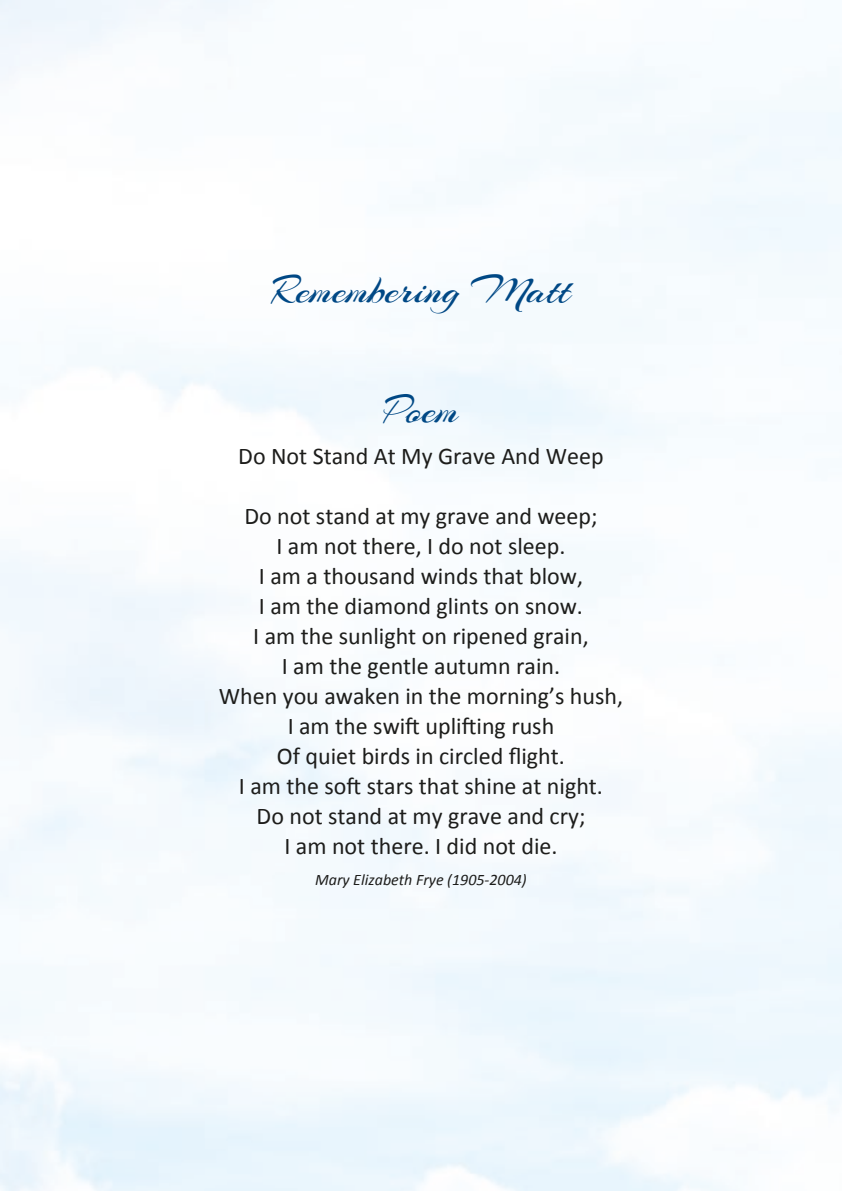
<style>
.page{position:relative;width:842px;height:1191px;background:#fff}
.page>*{position:absolute;margin:0;border:0;box-sizing:border-box;transform-origin:0 0}
.t1{font:42px "Arizonia";color:#004885}
.t2{font:24px/30px "Calibri";color:#1d1d1b;text-align:center}
.t3{font:italic 16px "Calibri";color:#1d1d1b}
</style>
<div class="page">
<h1 class="t1" style="left:272px;top:264px;width:300px">Remembering Matt</h1>
<h1 class="t1" style="left:384px;top:384px;width:76px">Poem</h1>
<p class="t2" style="left:238px;top:441px;width:367px">Do Not Stand At My Grave And Weep</p>
<p class="t2" style="left:219px;top:501px;width:406px">Do not stand at my grave and weep;<br>I am not there, I do not sleep.<br>I am a thousand winds that blow,<br>I am the diamond glints on snow.<br>I am the sunlight on ripened grain,<br>I am the gentle autumn rain.<br>When you awaken in the morning’s hush,<br>I am the swift uplifting rush<br>Of quiet birds in circled flight.<br>I am the soft stars that shine at night.<br>Do not stand at my grave and cry;<br>I am not there. I did not die.</p>
<p class="t3" style="left:315px;top:868px;width:213px">Mary Elizabeth Frye (1905-2004)</p>
</div>
